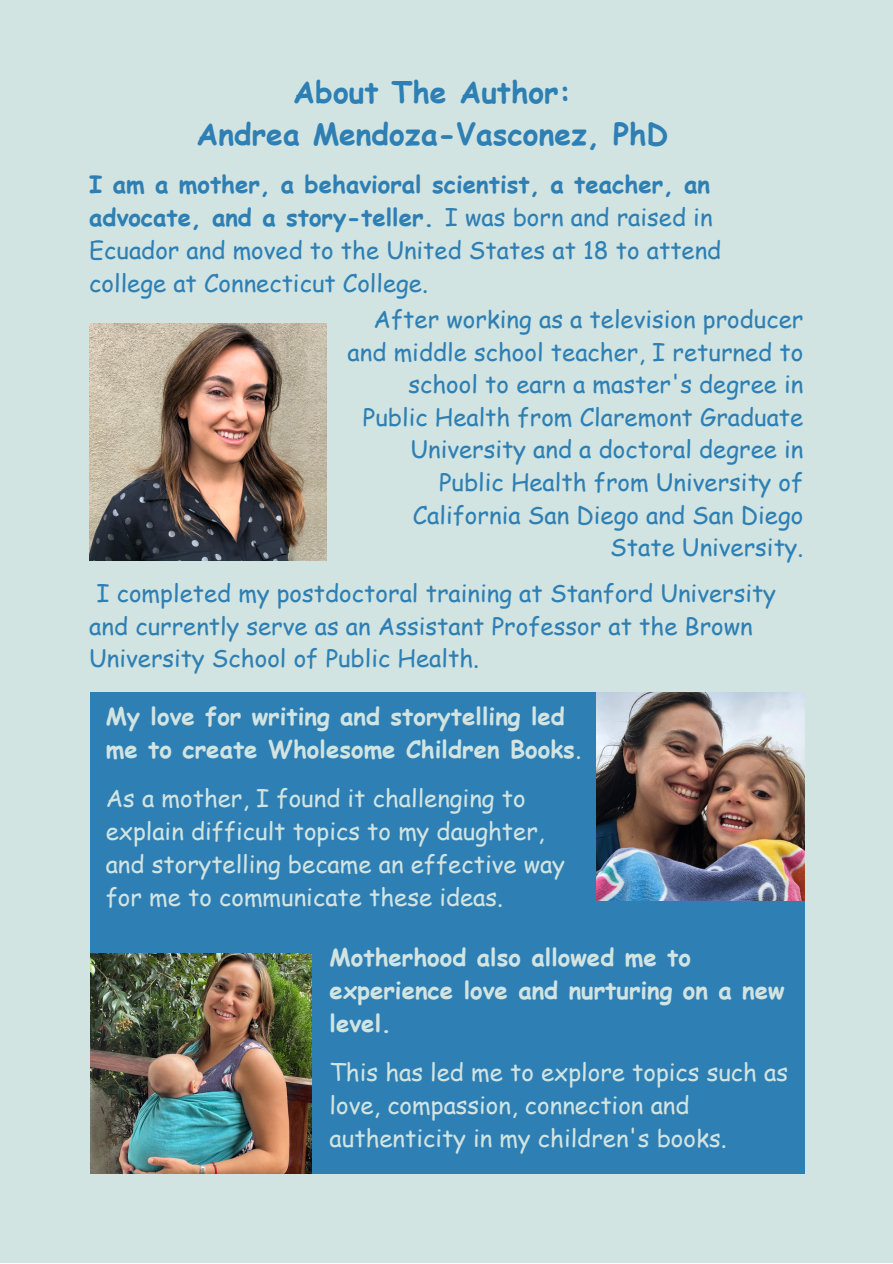
<style>
.page{position:relative;width:893px;height:1264px;background:#fff}
.page>*{position:absolute;margin:0;border:0;box-sizing:border-box;transform-origin:0 0}
.t1{font:700 30px "Comic Sans MS";color:#2e7fb4}
.t2{font:24px/32.5px "Comic Sans MS";color:#2e7fb4}
.t3{font:24px/33px "Comic Sans MS";color:#d1e4e1}
.t4{font:700 24px/33px "Comic Sans MS";color:#d1e4e1}
.s1{font-weight:700}
.s2{font-weight:400}
</style>
<div class="page">
<div style="left:0;top:0;width:892px;height:1262px;background:#d1e4e1"></div>
<img style="left:89px;top:323px;width:237px;height:238px">
<div style="left:91px;top:692px;width:713px;height:481px;background:#2e7fb4"></div>
<img style="left:596px;top:692px;width:208px;height:208px">
<img style="left:91px;top:953px;width:220px;height:220px">
<p class="t1" style="left:293px;top:70px;width:280px">About The Author:</p>
<p class="t1" style="left:197px;top:112px;width:473px">Andrea Mendoza-Vasconez, PhD</p>
<p class="t2" style="left:89px;top:166px;width:633px;line-height:33px"><span class="s1">I am a mother, a behavioral scientist, a teacher, an advocate, and a story-teller.</span> I was born and raised in Ecuador and moved to the United States at 18 to attend college at Connecticut College.</p>
<p class="t2" style="left:347px;top:302px;width:457px;text-align:right">After working as a television producer and middle school teacher, I returned to school to earn a master's degree in Public Health from Claremont Graduate University and a doctoral degree in Public Health from University of California San Diego and San Diego State University.</p>
<p class="t2" style="left:89px;top:576px;width:688px">I completed my postdoctoral training at Stanford University and currently serve as an Assistant Professor at the Brown<br>University School of Public Health.</p>
<p class="t4" style="left:106px;top:699px;width:477px">My love for writing and storytelling led me to create Wholesome Children Books<span class="s2">.</span></p>
<p class="t3" style="left:106px;top:781px;width:460px">As a mother, I found it challenging to explain difficult topics to my daughter, and storytelling became an effective way for me to communicate these ideas.</p>
<p class="t4" style="left:329px;top:939px;width:456px">Motherhood also allowed me to experience love and nurturing on a new level.</p>
<p class="t3" style="left:329px;top:1054px;width:460px">This has led me to explore topics such as love, compassion, connection and authenticity in my children's books.</p>
</div>
